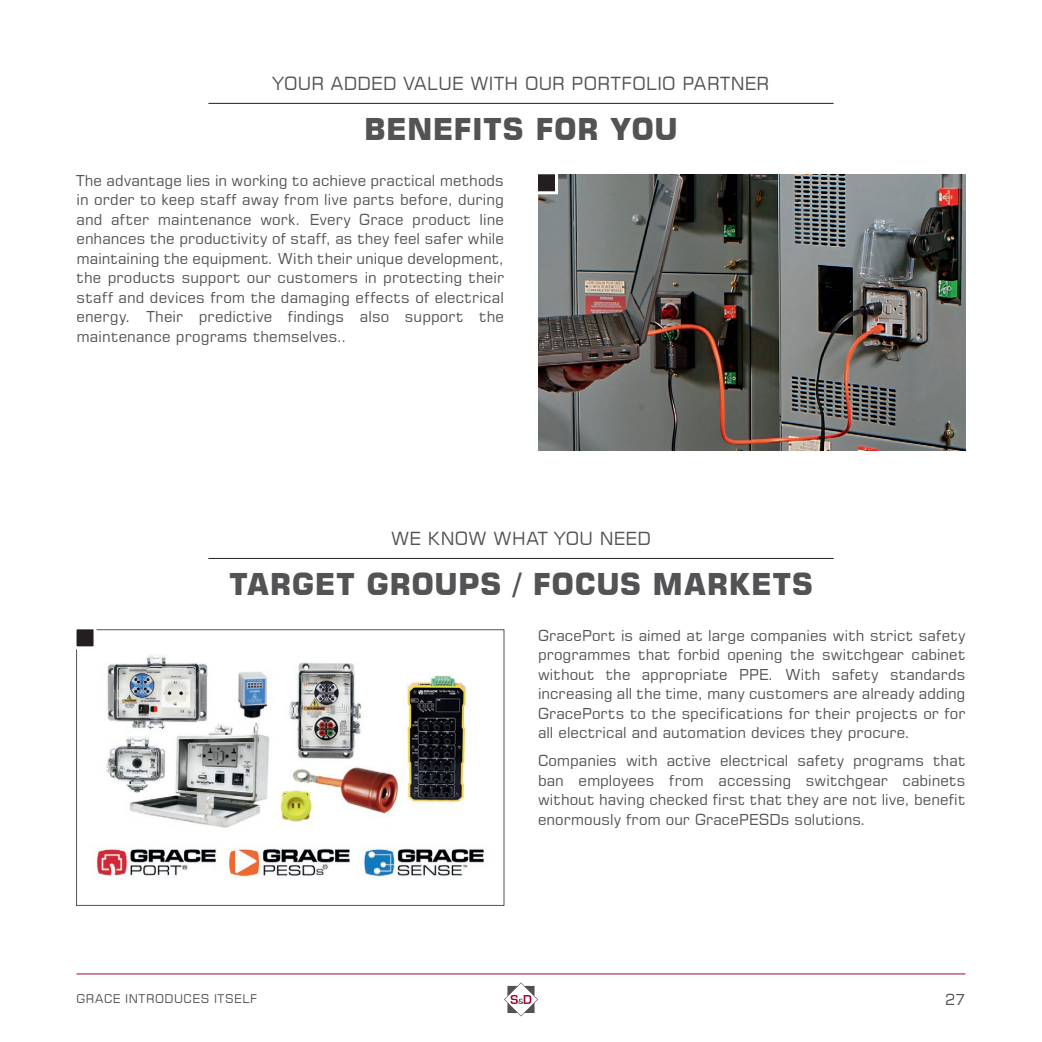
<style>
.page{position:relative;width:1042px;height:1042px;background:#fff}
.page>*{position:absolute;margin:0;border:0;box-sizing:border-box;transform-origin:0 0}
.Headline_unten{font:700 30px "Square 721 BT";letter-spacing:.015em;color:#535355}
.t1{font:18px "Square 721 BT";letter-spacing:.02em;color:#535355}
.Bullets_secomea{font:15px/19.5px "Square 721 BT";letter-spacing:.005em;color:#535355;text-align:justify}
.Kapitel_rechte_Seite{font:12px "Square 721 BT";letter-spacing:.05em;color:#535355}
</style>
<div class="page">
<hr style="left:77px;top:973px;width:888px;height:1px;background:#a60735">
<svg style="left:504px;top:982px;width:34px;height:34px"></svg>
<hr style="left:208px;top:103px;width:625px;height:1px;background:#231f20">
<hr style="left:208px;top:558px;width:625px;height:1px;background:#231f20">
<img style="left:538px;top:174px;width:427px;height:277px">
<svg style="left:538px;top:174px;width:21px;height:22px"></svg>
<img style="left:96px;top:654px;width:389px;height:224px">
<div style="left:76px;top:629px;width:428px;height:277px;border:1px solid #535355"></div>
<svg style="left:76px;top:629px;width:22px;height:22px"></svg>
<p class="t1" style="left:273px;top:72px;width:498px">YOUR ADDED VALUE WITH OUR PORTFOLIO PARTNER</p>
<p class="Headline_unten" style="left:364px;top:111px;width:315px">BENEFITS FOR YOU</p>
<p class="Bullets_secomea" style="left:77px;top:170px;width:429px">The advantage lies in working to achieve practical methods in order to keep staff away from live parts before, during and after maintenance work. Every Grace product line enhances the productivity of staff, as they feel safer while maintaining the equipment. With their unique development, the products support our customers in protecting their staff and devices from the damaging effects of electrical energy. Their predictive findings also support the maintenance programs themselves..</p>
<p class="t1" style="left:391px;top:527px;width:261px">WE KNOW WHAT YOU NEED</p>
<p class="Headline_unten" style="left:229px;top:566px;width:585px">TARGET GROUPS / FOCUS MARKETS</p>
<p class="Bullets_secomea" style="left:538px;top:625px;width:429px">GracePort is aimed at large companies with strict safety programmes that forbid opening the switchgear cabinet without the appropriate PPE. With safety standards increasing all the time, many customers are already adding GracePorts to the specifications for their projects or for all electrical and automation devices they procure.</p>
<p class="Bullets_secomea" style="left:538px;top:751px;width:429px">Companies with active electrical safety programs that ban employees from accessing switchgear cabinets without having checked first that they are not live, benefit enormously from our GracePESDs solutions.</p>
<p class="Kapitel_rechte_Seite" style="left:77px;top:991px;width:182px">GRACE INTRODUCES ITSELF</p>
<p class="Bullets_secomea" style="left:945px;top:990px;width:22px">27</p>
</div>
